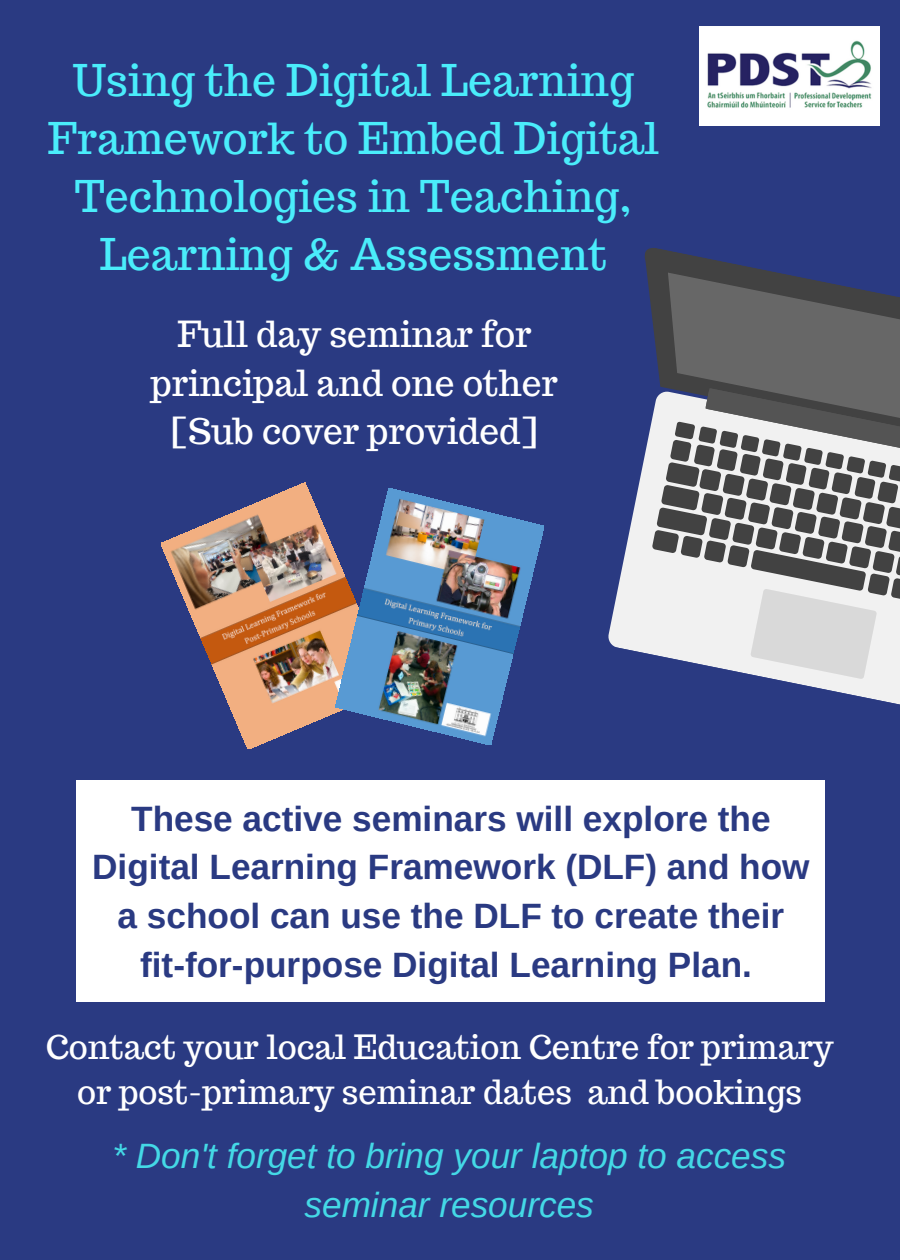
<style>
.page{position:relative;width:900px;height:1260px;background:#2a3a82}
.page>*{position:absolute;margin:0;border:0;box-sizing:border-box;transform-origin:0 0}
.t1{font:42.75px/58px "Trocchi";color:#4aedfb;text-align:center}
.t2{font:700 35.25px/48.8px "Arimo";color:#2a3a82;text-align:center}
.t3{font:35.25px/48.8px "Trocchi";color:#fff;text-align:center}
.t4{font:italic 35.25px/48.8px "Arimo";color:#44d9e6;text-align:center}
.t5{font:32.75px/45px "Trocchi";color:#fff;text-align:center}
</style>
<div class="page">
<svg style="left:608px;top:472px;width:292px;height:233px"></svg>
<svg style="left:641px;top:248px;width:137px;height:224px"></svg>
<svg style="left:649px;top:273px;width:251px;height:406px;background:#8e8f91"></svg>
<img style="left:699px;top:26px;width:180px;height:100px">
<div style="left:77px;top:780px;width:748px;height:221px;background:#fff"></div>
<img style="left:161px;top:483px;width:231px;height:266px">
<img style="left:336px;top:489px;width:208px;height:256px">
<p class="t1" style="left:48px;top:51px;width:613px">Using the Digital Learning<br>Framework to Embed Digital<br>Technologies in Teaching,<br>Learning &amp; Assessment</p>
<p class="t3" style="left:151px;top:310px;width:409px">Full day seminar for principal and one other [Sub cover provided]</p>
<p class="t2" style="left:92px;top:794px;width:719px">These active seminars will explore the Digital Learning Framework (DLF) and how a school can use the DLF to create their fit-for-purpose Digital Learning Plan.</p>
<p class="t5" style="left:46px;top:1025px;width:789px">Contact your local Education Centre for primary or post-primary seminar dates and bookings</p>
<p class="t4" style="left:112px;top:1132px;width:675px">* Don't forget to bring your laptop to access seminar resources</p>
</div>
